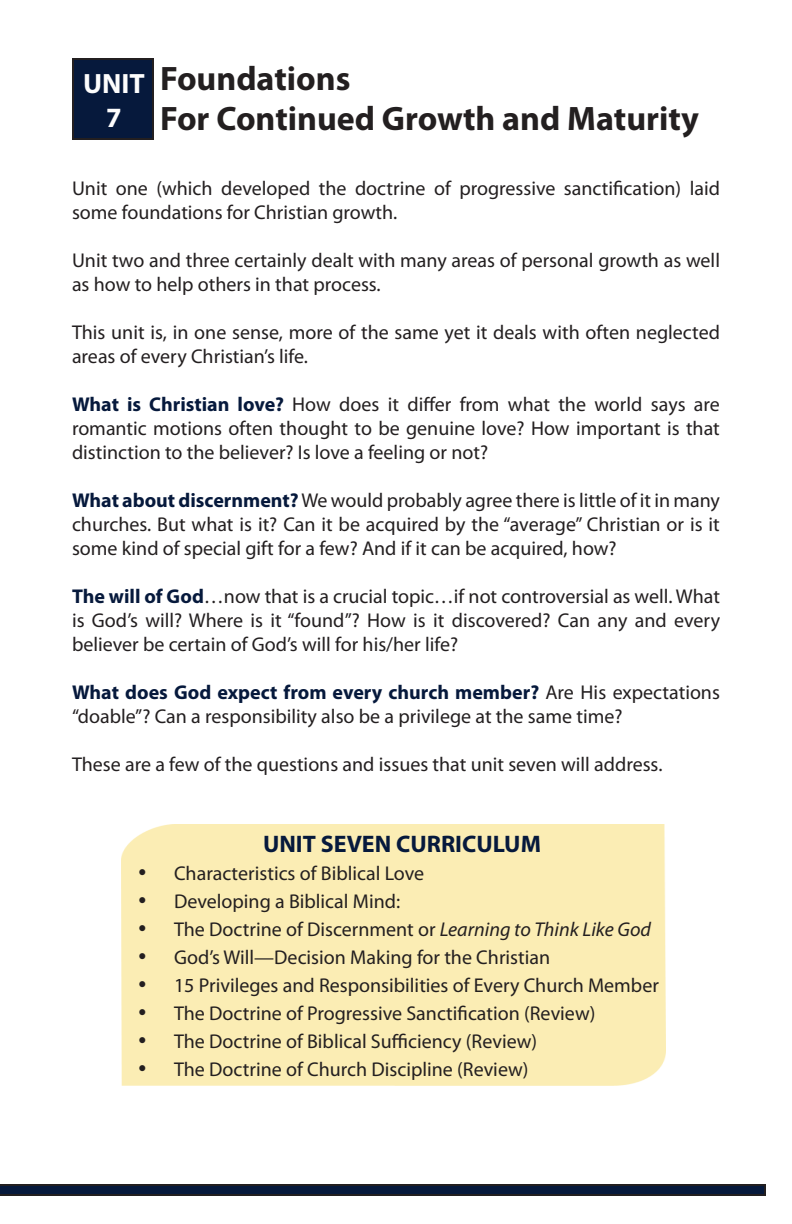
<style>
.page{position:relative;width:792px;height:1224px;background:#fff}
.page>*{position:absolute;margin:0;border:0;box-sizing:border-box;transform-origin:0 0}
.t1{font:700 34px "Myriad Pro";color:#231f20}
.t2{font:700 28px "Myriad Pro";color:#fdfdfd}
.t3{font:700 24px "Myriad Pro";color:#06193c}
.Paragraph_Style_1{font:20px/24px "Myriad Pro";color:#231f20}
.s1{font-weight:700;color:#06193c}
.s2{font-family:"Times New Roman";font-size:24px}
.s3{font-style:italic}
</style>
<div class="page">
<div style="left:73px;top:59px;width:80px;height:80px;background:#06193c"></div>
<div style="left:72px;top:58px;width:82px;height:82px;border:2px solid #231f20"></div>
<svg style="left:0;top:1184px;width:766px;height:12px;background:#0f1b32"></svg>
<p class="t2" style="left:83px;top:65px;width:63px">UNIT</p>
<p class="t2" style="left:106px;top:99px;width:17px">7</p>
<p class="t1" style="left:160px;top:56px;width:192px">Foundations</p>
<p class="t1" style="left:160px;top:97px;width:540px">For Continued Growth and Maturity</p>
<p class="Paragraph_Style_1" style="left:72px;top:176px;width:649px">Unit one (which developed the doctrine of progressive sanctification) laid some foundations for Christian growth.</p>
<p class="Paragraph_Style_1" style="left:72px;top:248px;width:650px">Unit two and three certainly dealt with many areas of personal growth as well as how to help others in that process.</p>
<p class="Paragraph_Style_1" style="left:72px;top:320px;width:650px">This unit is, in one sense, more of the same yet it deals with often neglected areas of every Christian’s life.</p>
<p class="Paragraph_Style_1" style="left:72px;top:392px;width:649px;text-align:justify"><span class="s1">What is Christian love?</span> How does it differ from what the world says are romantic motions often thought to be genuine love? How important is that distinction to the believer? Is love a feeling or not?</p>
<p class="Paragraph_Style_1" style="left:72px;top:488px;width:650px"><span class="s1">What about discernment?</span> We would probably agree there is little of it in many</p>
<p class="Paragraph_Style_1" style="left:72px;top:512px;width:649px">churches. But what is it? Can it be acquired by the “average” Christian or is it some kind of special gift for a few? And if it can be acquired, how?</p>
<p class="Paragraph_Style_1" style="left:72px;top:584px;width:650px;text-align:justify"><span class="s1">The will of God</span>…now that is a crucial topic…if not controversial as well. What is God’s will? Where is it “found”? How is it discovered? Can any and every believer be certain of God’s will for his/her life?</p>
<p class="Paragraph_Style_1" style="left:72px;top:680px;width:650px"><span class="s1">What does God expect from every church member?</span> Are His expectations “doable”? Can a responsibility also be a privilege at the same time?</p>
<p class="Paragraph_Style_1" style="left:72px;top:752px;width:592px">These are a few of the questions and issues that unit seven will address.</p>
<p class="t3" style="left:263px;top:828px;width:279px">UNIT SEVEN CURRICULUM</p>
<p class="Paragraph_Style_1" style="left:138px;top:861px;width:288px"><span class="s2">•</span> Characteristics of Biblical Love</p>
<p class="Paragraph_Style_1" style="left:138px;top:889px;width:264px"><span class="s2">•</span> Developing a Biblical Mind:</p>
<p class="Paragraph_Style_1" style="left:138px;top:917px;width:515px"><span class="s2">•</span> The Doctrine of Discernment or <span class="s3">Learning to Think Like God</span></p>
<p class="Paragraph_Style_1" style="left:138px;top:945px;width:414px"><span class="s2">•</span> God’s Will—Decision Making for the Christian</p>
<p class="Paragraph_Style_1" style="left:138px;top:973px;width:522px"><span class="s2">•</span> 15 Privileges and Responsibilities of Every Church Member</p>
<p class="Paragraph_Style_1" style="left:138px;top:1001px;width:459px"><span class="s2">•</span> The Doctrine of Progressive Sanctification (Review)</p>
<p class="Paragraph_Style_1" style="left:138px;top:1029px;width:401px"><span class="s2">•</span> The Doctrine of Biblical Sufficiency (Review)</p>
<p class="Paragraph_Style_1" style="left:138px;top:1057px;width:392px"><span class="s2">•</span> The Doctrine of Church Discipline (Review)</p>
</div>
